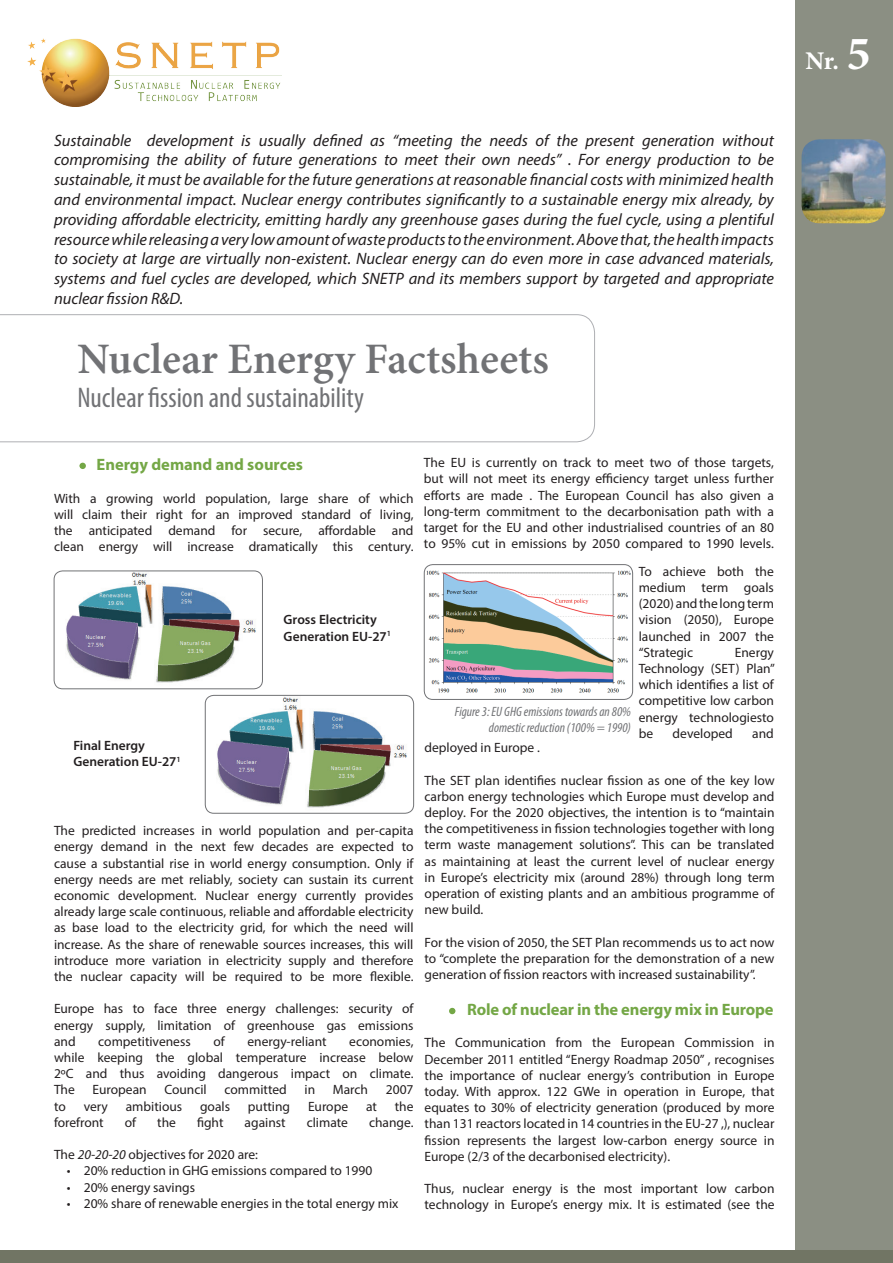
<style>
.page{position:relative;width:893px;height:1263px;background:#fff}
.page>*{position:absolute;margin:0;border:0;box-sizing:border-box;transform-origin:0 0}
.t1{font:600 43.5px "Minion Pro";color:#717275}
.t2{font:condensed 28.5px "Myriad Pro";color:#717275}
.t3{font:700 25.5px "Minion Pro";color:#fff}
.t4{font:italic 16.5px/19.8px "Myriad Pro";color:#231f20;text-align:justify}
.t5{font:700 16.5px "Myriad Pro";letter-spacing:-.01em;color:#74a746}
.t6{font:13.5px/16.2px "Myriad Pro";color:#231f20;text-align:justify}
.t7{font:italic condensed 13.5px/16.2px "Myriad Pro";color:#717275;text-align:right}
.t8{font:600 13.5px/16.2px "Myriad Pro";color:#231f20}
.s1{font-style:italic}
.s2{font-size:48px}
</style>
<div class="page">
<div style="left:795px;top:0;width:98px;height:1263px;background:#8b8f83"></div>
<div style="left:0;top:1251px;width:893px;height:12px;background:#717564"></div>
<img style="left:28px;top:38px;width:253px;height:68px">
<svg style="left:0;top:314px;width:595px;height:128px"></svg>
<img style="left:54px;top:571px;width:204px;height:118px">
<div style="left:54px;top:571px;width:209px;height:118px;border:1px solid #717275;border-radius:9px"></div>
<img style="left:801px;top:139px;width:84px;height:84px">
<svg style="left:80px;top:463px;width:6px;height:6px"></svg>
<img style="left:205px;top:695px;width:204px;height:118px">
<div style="left:205px;top:695px;width:209px;height:118px;border:1px solid #717275;border-radius:9px"></div>
<img style="left:425px;top:565px;width:208px;height:133px">
<div style="left:424px;top:564px;width:209px;height:135px;border:1px solid #717275;border-radius:9px"></div>
<svg style="left:449px;top:1008px;width:6px;height:6px"></svg>
<p class="t4" style="left:54px;top:130px;width:721px">Sustainable development is usually defined as “meeting the needs of the present generation without compromising the ability of future generations to meet their own needs” . For energy production to be sustainable, it must be available for the future generations at reasonable financial costs with minimized health and environmental impact. Nuclear energy contributes significantly to a sustainable energy mix already, by providing affordable electricity, emitting hardly any greenhouse gases during the fuel cycle, using a plentiful resource while releasing a very low amount of waste products to the environment. Above that, the health impacts to society at large are virtually non-existent. Nuclear energy can do even more in case advanced materials, systems and fuel cycles are developed, which SNETP and its members support by targeted and appropriate nuclear fission R&amp;D.</p>
<h1 class="t1" style="left:77px;top:329px;width:473px">Nuclear Energy Factsheets</h1>
<h2 class="t2" style="left:77px;top:380px;width:288px">Nuclear fission and sustainability</h2>
<p class="t5" style="left:80px;top:454px;width:225px">• Energy demand and sources</p>
<p class="t6" style="left:54px;top:490px;width:361px">With a growing world population, large share of which will claim their right for an improved standard of living, the anticipated demand for secure, affordable and clean energy will increase dramatically this century.</p>
<p class="t8" style="left:73px;top:737px;width:109px">Final Energy<br>Generation EU-27<sup>1</sup></p>
<p class="t8" style="left:284px;top:611px;width:109px">Gross Electricity<br>Generation EU-27<sup>1</sup></p>
<p class="t6" style="left:54px;top:822px;width:361px">The predicted increases in world population and per-capita energy demand in the next few decades are expected to cause a substantial rise in world energy consumption. Only if energy needs are met reliably, society can sustain its current economic development. Nuclear energy currently provides already large scale continuous, reliable and affordable electricity as base load to the electricity grid, for which the need will increase. As the share of renewable sources increases, this will introduce more variation in electricity supply and therefore the nuclear capacity will be required to be more flexible.</p>
<p class="t6" style="left:54px;top:1000px;width:361px">Europe has to face three energy challenges: security of energy supply, limitation of greenhouse gas emissions and</p>
<p class="t6" style="left:98px;top:1033px;width:94px">competitiveness</p>
<p class="t6" style="left:213px;top:1033px;width:13px">of</p>
<p class="t6" style="left:247px;top:1033px;width:81px">energy-reliant</p>
<p class="t6" style="left:54px;top:1033px;width:361px;text-indent:295px">economies, while keeping the global temperature increase below 2ºC and thus avoiding dangerous impact on climate.<br>The</p>
<p class="t6" style="left:93px;top:1081px;width:56px">European</p>
<p class="t6" style="left:164px;top:1081px;width:44px">Council</p>
<p class="t6" style="left:225px;top:1081px;width:64px">committed</p>
<p class="t6" style="left:304px;top:1081px;width:12px">in</p>
<p class="t6" style="left:333px;top:1081px;width:37px">March</p>
<p class="t6" style="left:386px;top:1081px;width:29px">2007</p>
<p class="t6" style="left:54px;top:1098px;width:13px">to</p>
<p class="t6" style="left:84px;top:1098px;width:26px">very</p>
<p class="t6" style="left:126px;top:1098px;width:58px">ambitious</p>
<p class="t6" style="left:200px;top:1098px;width:31px">goals</p>
<p class="t6" style="left:248px;top:1098px;width:44px">putting</p>
<p class="t6" style="left:308px;top:1098px;width:42px">Europe</p>
<p class="t6" style="left:366px;top:1098px;width:12px">at</p>
<p class="t6" style="left:395px;top:1098px;width:20px">the</p>
<p class="t6" style="left:54px;top:1114px;width:51px">forefront</p>
<p class="t6" style="left:125px;top:1114px;width:13px">of</p>
<p class="t6" style="left:157px;top:1114px;width:20px">the</p>
<p class="t6" style="left:197px;top:1114px;width:28px">fight</p>
<p class="t6" style="left:245px;top:1114px;width:43px">against</p>
<p class="t6" style="left:307px;top:1114px;width:43px">climate</p>
<p class="t6" style="left:369px;top:1114px;width:46px">change.</p>
<p class="t6" style="left:54px;top:1146px;width:206px">The <span class="s1">20-20-20</span> objectives for 2020 are:</p>
<p class="t6" style="left:67px;top:1162px;width:307px">• 20% reduction in GHG emissions compared to 1990</p>
<p class="t6" style="left:67px;top:1179px;width:130px">• 20% energy savings</p>
<p class="t6" style="left:67px;top:1195px;width:333px">• 20% share of renewable energies in the total energy mix</p>
<p class="t6" style="left:424px;top:454px;width:351px">The EU is currently on track to meet two of those targets, but will not meet its energy efficiency target unless further efforts are made . The European Council has also given a long-term commitment to the decarbonisation path with a target for the EU and other industrialised countries of an 80 to 95% cut in emissions by 2050 compared to 1990 levels.</p>
<p class="t7" style="left:455px;top:703px;width:178px">Figure 3: EU GHG emissions towards an 80% domestic reduction (100% = 1990)</p>
<p class="t6" style="left:639px;top:563px;width:137px">To achieve both the medium term goals (2020) and the long term vision (2050), Europe launched in 2007 the “Strategic</p>
<p class="t6" style="left:639px;top:644px;width:138px;text-indent:96px">Energy Technology (SET) Plan” which identifies a list of competitive low carbon energy technologiesto be</p>
<p class="t6" style="left:673px;top:725px;width:62px">developed</p>
<p class="t6" style="left:752px;top:725px;width:23px">and</p>
<p class="t6" style="left:425px;top:739px;width:117px">deployed in Europe .</p>
<p class="t6" style="left:425px;top:772px;width:351px">The SET plan identifies nuclear fission as one of the key low carbon energy technologies which Europe must develop and deploy. For the 2020 objectives, the intention is to “maintain the competitiveness in fission technologies together with long term waste management solutions”. This can be translated as maintaining at least the current level of nuclear energy in Europe’s electricity mix (around 28%) through long term operation of existing plants and an ambitious programme of new build.</p>
<p class="t6" style="left:425px;top:934px;width:351px">For the vision of 2050, the SET Plan recommends us to act now to “complete the preparation for the demonstration of a new generation of fission reactors with increased sustainability”.</p>
<p class="t5" style="left:450px;top:999px;width:325px">• Role of nuclear in the energy mix in Europe</p>
<p class="t6" style="left:425px;top:1034px;width:351px">The Communication from the European Commission in December 2011 entitled “Energy Roadmap 2050” , recognises the importance of nuclear energy’s contribution in Europe today. With approx. 122 GWe in operation in Europe, that equates to 30% of electricity generation (produced by more than 131 reactors located in 14 countries in the EU-27 ,), nuclear fission represents the largest low-carbon energy source in Europe (2/3 of the decarbonised electricity).</p>
<p class="t6" style="left:425px;top:1180px;width:351px">Thus, nuclear energy is the most important low carbon technology in Europe’s energy mix. It is estimated (see the</p>
<h3 class="t3" style="left:805px;top:43px;width:67px">Nr. <span class="s2">5</span></h3>
</div>
